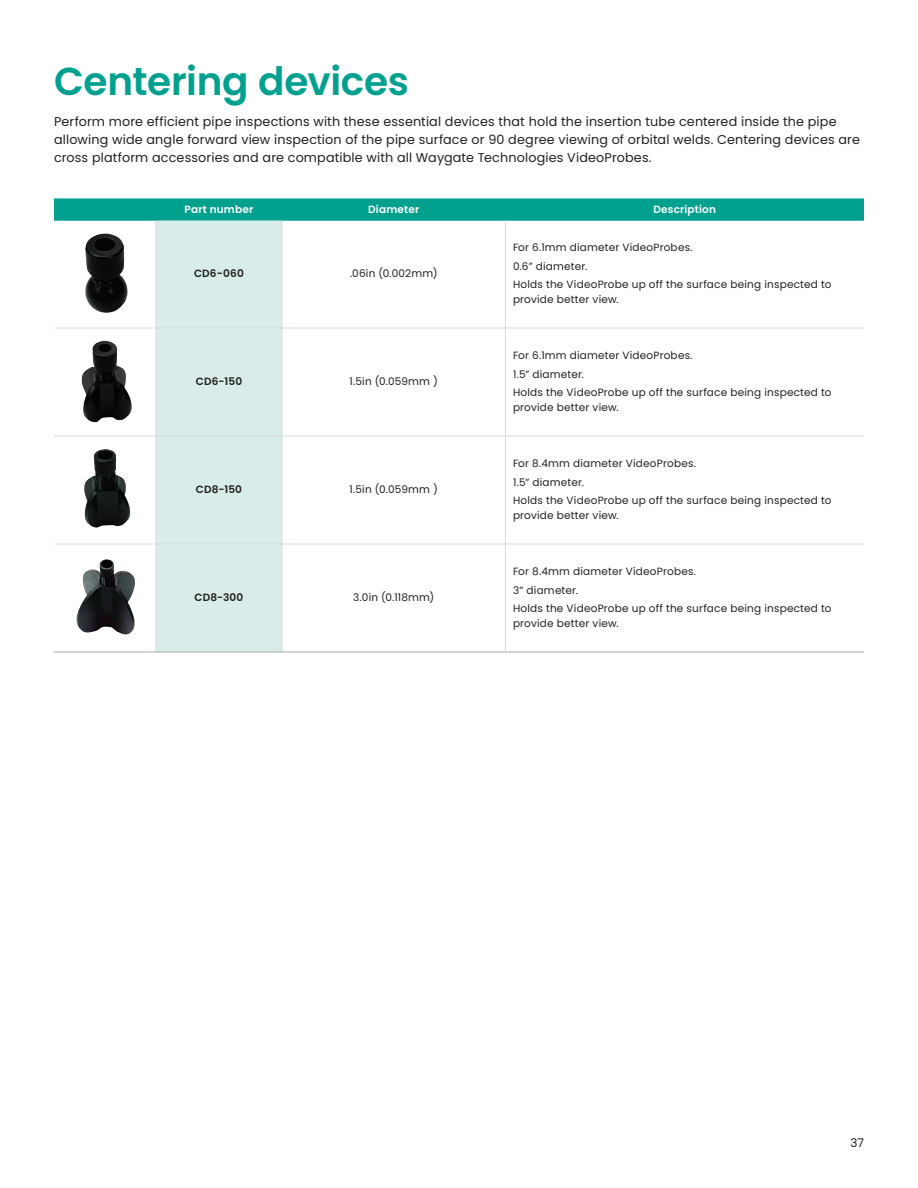
<style>
.page{position:relative;width:918px;height:1188px;background:#fff}
.page>*{position:absolute;margin:0;border:0;box-sizing:border-box;transform-origin:0 0}
._26pt-headline_main{font:600 39px "Poppins";letter-spacing:-.01em;color:#00a08f}
._1_text_end_before_t{font:12.75px/18px "Poppins";letter-spacing:.01em;color:#231f20}
.t1{font:12px "Poppins";color:#231f20}
.table_text_7_centere{font:10.5px/15px "Poppins";letter-spacing:.02em;color:#231f20}
.Header_column_heads{font:600 10.5px "Poppins";letter-spacing:.015em;color:#fff}
.table_text_semibold{font:600 10.5px "Poppins";letter-spacing:.01em;color:#231f20}
</style>
<div class="page">
<svg style="left:54px;top:198px;width:810px;height:23px;background:#08a392"></svg>
<div style="left:157px;top:221px;width:125px;height:431px;background:#d8ece9"></div>
<hr style="left:156px;top:221px;width:1px;height:107px;background:#d9dadc">
<hr style="left:282px;top:221px;width:1px;height:107px;background:#d9dadc">
<hr style="left:505px;top:221px;width:1px;height:107px;background:#d9dadc">
<hr style="left:54px;top:328px;width:102px;height:1px;background:#d9dadc">
<hr style="left:156px;top:328px;width:126px;height:1px;background:#d9dadc">
<hr style="left:156px;top:328px;width:1px;height:108px;background:#d9dadc">
<hr style="left:282px;top:328px;width:224px;height:1px;background:#d9dadc">
<hr style="left:282px;top:328px;width:1px;height:108px;background:#d9dadc">
<hr style="left:506px;top:328px;width:358px;height:1px;background:#d9dadc">
<hr style="left:505px;top:328px;width:1px;height:108px;background:#d9dadc">
<hr style="left:54px;top:436px;width:102px;height:1px;background:#d9dadc">
<hr style="left:156px;top:436px;width:126px;height:1px;background:#d9dadc">
<hr style="left:156px;top:436px;width:1px;height:108px;background:#d9dadc">
<hr style="left:282px;top:436px;width:224px;height:1px;background:#d9dadc">
<hr style="left:282px;top:436px;width:1px;height:108px;background:#d9dadc">
<hr style="left:506px;top:436px;width:358px;height:1px;background:#d9dadc">
<hr style="left:505px;top:436px;width:1px;height:108px;background:#d9dadc">
<hr style="left:54px;top:544px;width:102px;height:1px;background:#d9dadc">
<hr style="left:156px;top:544px;width:126px;height:1px;background:#d9dadc">
<hr style="left:156px;top:544px;width:1px;height:108px;background:#d9dadc">
<hr style="left:282px;top:544px;width:224px;height:1px;background:#d9dadc">
<hr style="left:282px;top:544px;width:1px;height:108px;background:#d9dadc">
<hr style="left:506px;top:544px;width:358px;height:1px;background:#d9dadc">
<hr style="left:505px;top:544px;width:1px;height:108px;background:#d9dadc">
<hr style="left:54px;top:652px;width:102px;height:1px;background:#a8a9ad">
<hr style="left:156px;top:652px;width:126px;height:1px;background:#a8a9ad">
<hr style="left:282px;top:652px;width:224px;height:1px;background:#a8a9ad">
<hr style="left:506px;top:652px;width:358px;height:1px;background:#a8a9ad">
<img style="left:85px;top:234px;width:43px;height:79px">
<img style="left:81px;top:341px;width:51px;height:82px">
<img style="left:84px;top:449px;width:46px;height:79px">
<img style="left:76px;top:559px;width:59px;height:76px">
<p class="_26pt-headline_main" style="left:54px;top:59px;width:357px">Centering devices</p>
<p class="_1_text_end_before_t" style="left:54px;top:113px;width:807px">Perform more efficient pipe inspections with these essential devices that hold the insertion tube centered inside the pipe allowing wide angle forward view inspection of the pipe surface or 90 degree viewing of orbital welds. Centering devices are cross platform accessories and are compatible with all Waygate Technologies VideoProbes.</p>
<p class="Header_column_heads" style="left:185px;top:203px;width:70px">Part number</p>
<p class="Header_column_heads" style="left:368px;top:203px;width:53px">Diameter</p>
<p class="Header_column_heads" style="left:653px;top:203px;width:64px">Description</p>
<p class="table_text_semibold" style="left:194px;top:267px;width:51px">CD6-060</p>
<p class="table_text_7_centere" style="left:350px;top:266px;width:89px">.06in (0.002mm)</p>
<p class="table_text_semibold" style="left:196px;top:375px;width:48px">CD6-150</p>
<p class="table_text_7_centere" style="left:350px;top:374px;width:90px">1.5in (0.059mm )</p>
<p class="table_text_semibold" style="left:196px;top:483px;width:48px">CD8-150</p>
<p class="table_text_7_centere" style="left:350px;top:482px;width:90px">1.5in (0.059mm )</p>
<p class="table_text_semibold" style="left:195px;top:591px;width:50px">CD8-300</p>
<p class="table_text_7_centere" style="left:353px;top:590px;width:83px">3.0in (0.118mm)</p>
<p class="table_text_7_centere" style="left:513px;top:240px;width:181px">For 6.1mm diameter VideoProbes.</p>
<p class="table_text_7_centere" style="left:513px;top:259px;width:76px">0.6” diameter.</p>
<p class="table_text_7_centere" style="left:513px;top:277px;width:320px">Holds the VideoProbe up off the surface being inspected to provide better view.</p>
<p class="table_text_7_centere" style="left:513px;top:348px;width:181px">For 6.1mm diameter VideoProbes.</p>
<p class="table_text_7_centere" style="left:513px;top:367px;width:72px">1.5” diameter.</p>
<p class="table_text_7_centere" style="left:513px;top:385px;width:320px">Holds the VideoProbe up off the surface being inspected to provide better view.</p>
<p class="table_text_7_centere" style="left:513px;top:456px;width:185px">For 8.4mm diameter VideoProbes.</p>
<p class="table_text_7_centere" style="left:513px;top:475px;width:72px">1.5” diameter.</p>
<p class="table_text_7_centere" style="left:513px;top:493px;width:320px">Holds the VideoProbe up off the surface being inspected to provide better view.</p>
<p class="table_text_7_centere" style="left:513px;top:564px;width:185px">For 8.4mm diameter VideoProbes.</p>
<p class="table_text_7_centere" style="left:513px;top:583px;width:67px">3” diameter.</p>
<p class="table_text_7_centere" style="left:513px;top:601px;width:320px">Holds the VideoProbe up off the surface being inspected to provide better view.</p>
<p class="t1" style="left:850px;top:1135px;width:15px">37</p>
</div>
